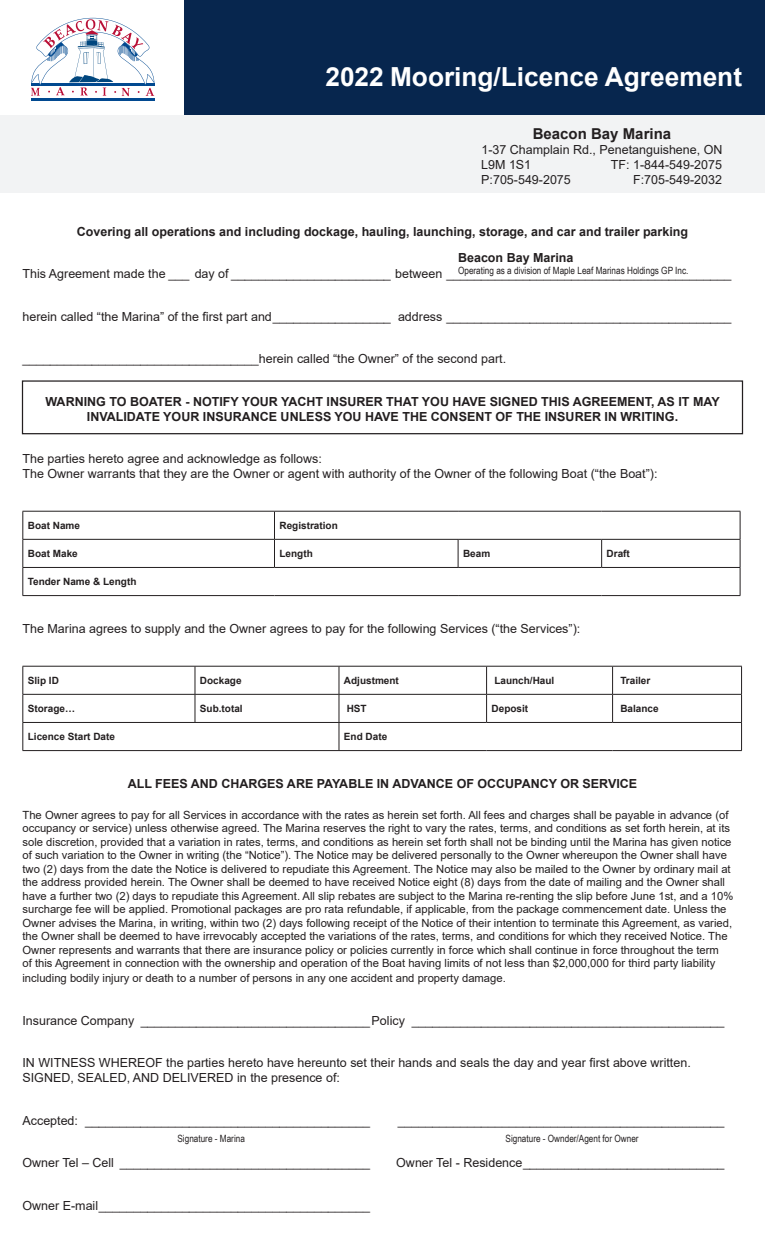
<style>
.page{position:relative;width:765px;height:1260px;background:#fff}
.page>*{position:absolute;margin:0;border:0;box-sizing:border-box;transform-origin:0 0}
.t1{font:700 26.25px "Arial";color:#fff}
.t2{font:700 15px "Arial";color:#231f20}
.t3{font:12.5px/15px "Arial";color:#231f20}
.t4{font:700 12.5px/15px "Arial";color:#231f20;text-align:center}
.t5{font:11.25px/13.5px "Arial";color:#231f20}
.t6{font:700 10px "Arial";color:#231f20}
.t7{font:10px "Arial Narrow";color:#231f20}
</style>
<div class="page">
<div style="left:185px;top:0;width:580px;height:116px;background:#07264e"></div>
<div style="left:0;top:116px;width:765px;height:77px;background:#f2f3f4"></div>
<hr style="left:31px;top:83px;width:124px;height:3px;background:#014990">
<hr style="left:31px;top:98px;width:124px;height:3px;background:#014990">
<svg style="left:31px;top:17px;width:123px;height:79px"></svg>
<hr style="left:22px;top:511px;width:253px;height:1px;background:#231f20">
<hr style="left:275px;top:511px;width:183px;height:1px;background:#231f20">
<hr style="left:458px;top:511px;width:144px;height:1px;background:#231f20">
<hr style="left:602px;top:511px;width:138px;height:1px;background:#231f20">
<hr style="left:22px;top:539px;width:253px;height:1px;background:#231f20">
<hr style="left:275px;top:539px;width:183px;height:1px;background:#231f20">
<svg style="left:274px;top:512px;width:1px;height:55px"></svg>
<hr style="left:458px;top:539px;width:144px;height:1px;background:#231f20">
<svg style="left:458px;top:540px;width:1px;height:27px"></svg>
<hr style="left:602px;top:539px;width:138px;height:1px;background:#231f20">
<svg style="left:601px;top:540px;width:1px;height:27px"></svg>
<hr style="left:22px;top:567px;width:253px;height:1px;background:#231f20">
<svg style="left:22px;top:512px;width:1px;height:83px"></svg>
<hr style="left:275px;top:567px;width:183px;height:1px;background:#231f20">
<hr style="left:458px;top:567px;width:144px;height:1px;background:#231f20">
<hr style="left:602px;top:567px;width:138px;height:1px;background:#231f20">
<svg style="left:740px;top:512px;width:1px;height:83px"></svg>
<hr style="left:22px;top:595px;width:253px;height:1px;background:#231f20">
<hr style="left:275px;top:595px;width:183px;height:1px;background:#231f20">
<hr style="left:458px;top:595px;width:144px;height:1px;background:#231f20">
<hr style="left:602px;top:595px;width:138px;height:1px;background:#231f20">
<hr style="left:22px;top:666px;width:173px;height:1px;background:#231f20">
<hr style="left:195px;top:666px;width:144px;height:1px;background:#231f20">
<hr style="left:339px;top:666px;width:148px;height:1px;background:#231f20">
<hr style="left:487px;top:666px;width:126px;height:1px;background:#231f20">
<hr style="left:613px;top:666px;width:129px;height:1px;background:#231f20">
<hr style="left:22px;top:694px;width:173px;height:1px;background:#231f20">
<hr style="left:195px;top:694px;width:144px;height:1px;background:#231f20">
<svg style="left:195px;top:667px;width:1px;height:55px"></svg>
<hr style="left:339px;top:694px;width:148px;height:1px;background:#231f20">
<hr style="left:487px;top:694px;width:126px;height:1px;background:#231f20">
<svg style="left:486px;top:667px;width:1px;height:55px"></svg>
<hr style="left:613px;top:694px;width:129px;height:1px;background:#231f20">
<svg style="left:612px;top:667px;width:1px;height:55px"></svg>
<hr style="left:22px;top:722px;width:173px;height:1px;background:#231f20">
<svg style="left:22px;top:667px;width:1px;height:83px"></svg>
<hr style="left:195px;top:722px;width:144px;height:1px;background:#231f20">
<hr style="left:339px;top:722px;width:148px;height:1px;background:#231f20">
<svg style="left:339px;top:667px;width:1px;height:83px"></svg>
<hr style="left:487px;top:722px;width:126px;height:1px;background:#231f20">
<hr style="left:613px;top:722px;width:129px;height:1px;background:#231f20">
<svg style="left:741px;top:667px;width:1px;height:83px"></svg>
<hr style="left:22px;top:750px;width:173px;height:1px;background:#231f20">
<hr style="left:195px;top:750px;width:144px;height:1px;background:#231f20">
<hr style="left:339px;top:750px;width:148px;height:1px;background:#231f20">
<hr style="left:487px;top:750px;width:126px;height:1px;background:#231f20">
<hr style="left:613px;top:750px;width:129px;height:1px;background:#231f20">
<div style="left:22px;top:380px;width:721px;height:54px;border:1px solid #231f20"></div>
<h1 class="t1" style="left:325px;top:59px;width:418px">2022 Mooring/Licence Agreement</h1>
<h2 class="t2" style="left:533px;top:123px;width:140px">Beacon Bay Marina</h2>
<p class="t3" style="left:481px;top:142px;width:243px">1-37 Champlain Rd., Penetanguishene, ON<br>L9M 1S1</p>
<p class="t3" style="left:611px;top:157px;width:113px">TF: 1-844-549-2075</p>
<p class="t3" style="left:481px;top:172px;width:91px">P:705-549-2075</p>
<p class="t3" style="left:633px;top:172px;width:90px">F:705-549-2032</p>
<p class="t4" style="left:77px;top:224px;width:613px">Covering all operations and including dockage, hauling, launching, storage, and car and trailer parking</p>
<p class="t3" style="left:23px;top:266px;width:711px">This Agreement made the ___ day of _______________________ between _________________________________________</p>
<p class="t3" style="left:22px;top:309px;width:711px">herein called “the Marina” of the first part and_________________ address _________________________________________</p>
<p class="t3" style="left:22px;top:351px;width:485px">__________________________________herein called “the Owner” of the second part.</p>
<p class="t4" style="left:46px;top:394px;width:676px">WARNING TO BOATER - NOTIFY YOUR YACHT INSURER THAT YOU HAVE SIGNED THIS AGREEMENT, AS IT MAY<br>INVALIDATE YOUR INSURANCE UNLESS YOU HAVE THE CONSENT OF THE INSURER IN WRITING.</p>
<p class="t3" style="left:23px;top:451px;width:637px">The parties hereto agree and acknowledge as follows:<br>The Owner warrants that they are the Owner or agent with authority of the Owner of the following Boat (“the Boat”):</p>
<p class="t4" style="left:458px;top:250px;width:117px">Beacon Bay Marina</p>
<p class="t7" style="left:458px;top:263px;width:232px">Operating as a division of Maple Leaf Marinas Holdings GP Inc.</p>
<p class="t6" style="left:28px;top:518px;width:54px">Boat Name</p>
<p class="t6" style="left:280px;top:518px;width:60px">Registration</p>
<p class="t6" style="left:28px;top:546px;width:52px">Boat Make</p>
<p class="t6" style="left:280px;top:546px;width:35px">Length</p>
<p class="t6" style="left:463px;top:546px;width:29px">Beam</p>
<p class="t6" style="left:607px;top:546px;width:25px">Draft</p>
<p class="t6" style="left:28px;top:575px;width:110px">Tender Name &amp; Length</p>
<p class="t3" style="left:22px;top:621px;width:559px">The Marina agrees to supply and the Owner agrees to pay for the following Services (“the Services”):</p>
<p class="t6" style="left:28px;top:673px;width:33px">Slip ID</p>
<p class="t6" style="left:200px;top:673px;width:43px">Dockage</p>
<p class="t6" style="left:344px;top:673px;width:56px">Adjustment</p>
<p class="t6" style="left:494px;top:673px;width:62px">Launch/Haul</p>
<p class="t6" style="left:620px;top:673px;width:32px">Trailer</p>
<p class="t6" style="left:28px;top:701px;width:49px">Storage…</p>
<p class="t6" style="left:200px;top:701px;width:44px">Sub.total</p>
<p class="t6" style="left:347px;top:701px;width:21px">HST</p>
<p class="t6" style="left:492px;top:701px;width:38px">Deposit</p>
<p class="t6" style="left:620px;top:701px;width:40px">Balance</p>
<p class="t6" style="left:28px;top:730px;width:89px">Licence Start Date</p>
<p class="t6" style="left:344px;top:730px;width:45px">End Date</p>
<p class="t4" style="left:128px;top:777px;width:511px">ALL FEES AND CHARGES ARE PAYABLE IN ADVANCE OF OCCUPANCY OR SERVICE</p>
<p class="t5" style="left:22px;top:808px;width:712px">The Owner agrees to pay for all Services in accordance with the rates as herein set forth. All fees and charges shall be payable in advance (of occupancy or service) unless otherwise agreed. The Marina reserves the right to vary the rates, terms, and conditions as set forth herein, at its sole discretion, provided that a variation in rates, terms, and conditions as herein set forth shall not be binding until the Marina has given notice of such variation to the Owner in writing (the “Notice”). The Notice may be delivered personally to the Owner whereupon the Owner shall have two (2) days from the date the Notice is delivered to repudiate this Agreement. The Notice may also be mailed to the Owner by ordinary mail at the address provided herein. The Owner shall be deemed to have received Notice eight (8) days from the date of mailing and the Owner shall have a further two (2) days to repudiate this Agreement. All slip rebates are subject to the Marina re-renting the slip before June 1st, and a 10% surcharge fee will be applied. Promotional packages are pro rata refundable, if applicable, from the package commencement date. Unless the Owner advises the Marina, in writing, within two (2) days following receipt of the Notice of their intention to terminate this Agreement, as varied, the Owner shall be deemed to have irrevocably accepted the variations of the rates, terms, and conditions for which they received Notice. The Owner represents and warrants that there are insurance policy or policies currently in force which shall continue in force throughout the term<br>of this Agreement in connection with the ownership and operation of the Boat having limits of not less than $2,000,000 for third party liability</p>
<p class="t5" style="left:22px;top:971px;width:485px">including bodily injury or death to a number of persons in any one accident and property damage.</p>
<p class="t3" style="left:22px;top:1013px;width:704px">Insurance Company _________________________________Policy _____________________________________________</p>
<p class="t3" style="left:22px;top:1055px;width:670px">IN WITNESS WHEREOF the parties hereto have hereunto set their hands and seals the day and year first above written.<br>SIGNED, SEALED, AND DELIVERED in the presence of:</p>
<p class="t3" style="left:22px;top:1113px;width:349px">Accepted: _________________________________________</p>
<p class="t3" style="left:398px;top:1113px;width:328px">_______________________________________________</p>
<p class="t3" style="left:22px;top:1155px;width:349px">Owner Tel – Cell ____________________________________</p>
<p class="t3" style="left:396px;top:1155px;width:330px">Owner Tel - Residence_____________________________</p>
<p class="t3" style="left:22px;top:1198px;width:349px">Owner E-mail_______________________________________</p>
<p class="t7" style="left:178px;top:1131px;width:69px">Signature - Marina</p>
<p class="t7" style="left:506px;top:1131px;width:135px">Signature - Ownder/Agent for Owner</p>
</div>
